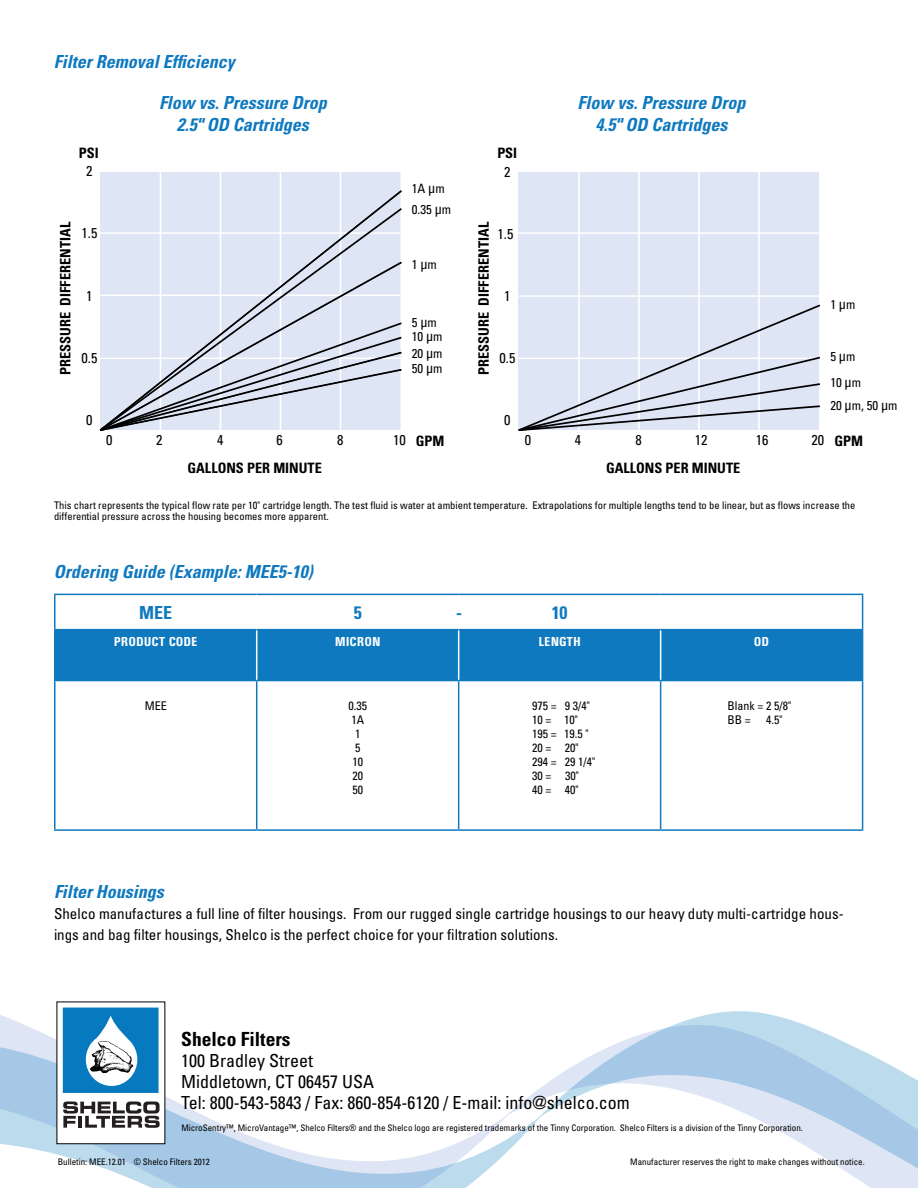
<style>
.page{position:relative;width:918px;height:1188px;background:#fff}
.page>*{position:absolute;margin:0;border:0;box-sizing:border-box;transform-origin:0 0}
.t1{font:700 condensed 19.5px "Univers";color:#000}
.t2{font:italic 700 condensed 18px/21.6px "Univers";color:#0f79bf;text-align:center}
.t3{font:condensed 18px/21.3px "Univers";color:#000}
.t4{font:700 condensed 18px "Univers";color:#0f79bf}
.t5{font:condensed 15px/21px "Univers";color:#000}
.t6{font:700 condensed 14.25px "Univers";color:#000}
.t7{font:condensed 14.25px "Univers";color:#000}
.t8{font:13.5px "Univers Bold Cond DTC";color:#fff}
.t9{font:condensed 12.9px/26.5px "Univers";color:#000}
.t10{font:condensed 12px/14px "Univers";color:#000}
.t11{font:condensed 10.5px/10.5px "Univers";color:#000}
.t12{font:condensed 9px "Univers";color:#000}
.s1{font-size:14.25px}
</style>
<div class="page">
<div style="left:56px;top:630px;width:806px;height:50px;background:#0f79bf"></div>
<hr style="left:54px;top:594px;width:203px;height:1px;background:#0f79bf">
<hr style="left:54px;top:595px;width:2px;height:34px;background:#0f79bf">
<hr style="left:257px;top:594px;width:202px;height:1px;background:#0f79bf">
<hr style="left:459px;top:594px;width:202px;height:1px;background:#0f79bf">
<hr style="left:54px;top:629px;width:203px;height:1px;background:#0f79bf">
<hr style="left:54px;top:630px;width:2px;height:50px;background:#0f79bf">
<hr style="left:257px;top:629px;width:202px;height:1px;background:#0f79bf">
<hr style="left:459px;top:629px;width:202px;height:1px;background:#0f79bf">
<hr style="left:54px;top:680px;width:203px;height:1px;background:#0f79bf">
<hr style="left:54px;top:681px;width:2px;height:148px;background:#0f79bf">
<hr style="left:257px;top:680px;width:202px;height:1px;background:#0f79bf">
<hr style="left:256px;top:681px;width:1px;height:148px;background:#0f79bf">
<hr style="left:459px;top:680px;width:202px;height:1px;background:#0f79bf">
<hr style="left:458px;top:681px;width:1px;height:148px;background:#0f79bf">
<hr style="left:660px;top:681px;width:1px;height:148px;background:#0f79bf">
<hr style="left:862px;top:681px;width:1px;height:148px;background:#0f79bf">
<hr style="left:54px;top:829px;width:203px;height:2px;background:#0f79bf">
<hr style="left:257px;top:829px;width:202px;height:2px;background:#0f79bf">
<hr style="left:459px;top:829px;width:202px;height:2px;background:#0f79bf">
<hr style="left:661px;top:829px;width:202px;height:2px;background:#0f79bf">
<hr style="left:256px;top:630px;width:1px;height:50px;background:#fff">
<hr style="left:458px;top:630px;width:1px;height:50px;background:#fff">
<hr style="left:661px;top:594px;width:202px;height:1px;background:#0f79bf">
<hr style="left:862px;top:595px;width:1px;height:34px;background:#0f79bf">
<hr style="left:661px;top:629px;width:202px;height:1px;background:#0f79bf">
<hr style="left:862px;top:630px;width:1px;height:50px;background:#0f79bf">
<hr style="left:661px;top:680px;width:202px;height:1px;background:#0f79bf">
<hr style="left:660px;top:630px;width:1px;height:50px;background:#fff">
<div style="left:519px;top:171px;width:301px;height:259px;background:#dee5f4"></div>
<hr style="left:758px;top:171px;width:2px;height:259px;background:#fff">
<hr style="left:819px;top:171px;width:2px;height:259px;background:#fff">
<hr style="left:698px;top:171px;width:2px;height:259px;background:#fff">
<hr style="left:638px;top:171px;width:2px;height:259px;background:#fff">
<hr style="left:578px;top:171px;width:2px;height:259px;background:#fff">
<hr style="left:519px;top:295px;width:301px;height:2px;background:#fff">
<hr style="left:518px;top:232px;width:301px;height:2px;background:#fff">
<hr style="left:518px;top:171px;width:301px;height:1px;background:#fff">
<svg style="left:518px;top:303px;width:302px;height:128px"></svg>
<svg style="left:0;top:1001px;width:166px;height:34px"></svg>
<svg style="left:542px;top:1011px;width:376px;height:177px"></svg>
<svg style="left:0;top:1035px;width:542px;height:153px"></svg>
<div style="left:57px;top:1002px;width:108px;height:142px;background:#fff"></div>
<svg style="left:63px;top:1102px;width:97px;height:26px"></svg>
<svg style="left:63px;top:1008px;width:96px;height:85px"></svg>
<div style="left:100px;top:171px;width:301px;height:259px;background:#dee5f4"></div>
<hr style="left:340px;top:171px;width:1px;height:259px;background:#fff">
<hr style="left:280px;top:171px;width:1px;height:259px;background:#fff">
<hr style="left:220px;top:171px;width:1px;height:259px;background:#fff">
<hr style="left:160px;top:171px;width:1px;height:259px;background:#fff">
<hr style="left:99px;top:171px;width:301px;height:1px;background:#fff">
<svg style="left:100px;top:206px;width:302px;height:54px"></svg>
<svg style="left:100px;top:260px;width:302px;height:61px"></svg>
<svg style="left:99px;top:321px;width:303px;height:110px"></svg>
<h2 class="t2" style="left:54px;top:51px;width:182px">Filter Removal Efficiency</h2>
<h3 class="t6" style="left:57px;top:375px;width:154px;rotate:-90deg">PRESSURE DIFFERENTIAL</h3>
<h2 class="t2" style="left:159px;top:92px;width:169px">Flow vs. Pressure Drop<br>2.5" OD Cartridges</h2>
<h2 class="t2" style="left:578px;top:92px;width:169px">Flow vs. Pressure Drop<br>4.5" OD Cartridges</h2>
<h3 class="t6" style="left:79px;top:144px;width:21px">PSI</h3>
<h3 class="t6" style="left:497px;top:144px;width:21px">PSI</h3>
<h3 class="t7" style="left:86px;top:162px;width:8px">2</h3>
<h3 class="t7" style="left:504px;top:163px;width:8px">2</h3>
<h3 class="t9" style="left:412px;top:177px;width:41px;line-height:21.5px">1A <span class="s1">µ</span>m<br>0.35 <span class="s1">µ</span>m</h3>
<h3 class="t7" style="left:81px;top:224px;width:17px">1.5</h3>
<h3 class="t7" style="left:86px;top:287px;width:8px">1</h3>
<h3 class="t7" style="left:81px;top:349px;width:17px">0.5</h3>
<h3 class="t9" style="left:412px;top:251px;width:27px">1 <span class="s1">µ</span>m</h3>
<h3 class="t9" style="left:412px;top:309px;width:27px">5 <span class="s1">µ</span>m</h3>
<h3 class="t9" style="left:412px;top:323px;width:32px">10 <span class="s1">µ</span>m</h3>
<h3 class="t9" style="left:412px;top:340px;width:32px">20 <span class="s1">µ</span>m</h3>
<h3 class="t9" style="left:412px;top:355px;width:32px">50 <span class="s1">µ</span>m</h3>
<h3 class="t6" style="left:475px;top:375px;width:154px;rotate:-90deg">PRESSURE DIFFERENTIAL</h3>
<h3 class="t7" style="left:498px;top:225px;width:17px">1.5</h3>
<h3 class="t7" style="left:504px;top:287px;width:8px">1</h3>
<h3 class="t7" style="left:500px;top:349px;width:17px">0.5</h3>
<h3 class="t9" style="left:830px;top:291px;width:27px">1 <span class="s1">µ</span>m</h3>
<h3 class="t9" style="left:830px;top:343px;width:32px">5 <span class="s1">µ</span>m<br>10 <span class="s1">µ</span>m</h3>
<h3 class="t9" style="left:830px;top:392px;width:69px">20 <span class="s1">µ</span>m, 50 <span class="s1">µ</span>m</h3>
<h3 class="t7" style="left:86px;top:411px;width:8px">0</h3>
<h3 class="t7" style="left:504px;top:411px;width:8px">0</h3>
<h3 class="t7" style="left:106px;top:431px;width:8px">0</h3>
<h3 class="t7" style="left:156px;top:431px;width:8px">2</h3>
<h3 class="t7" style="left:217px;top:431px;width:8px">4</h3>
<h3 class="t7" style="left:276px;top:431px;width:8px">6</h3>
<h3 class="t7" style="left:337px;top:431px;width:8px">8</h3>
<h3 class="t7" style="left:393px;top:431px;width:14px">10</h3>
<h3 class="t6" style="left:416px;top:432px;width:30px">GPM</h3>
<h3 class="t7" style="left:525px;top:431px;width:8px">0</h3>
<h3 class="t7" style="left:575px;top:431px;width:8px">4</h3>
<h3 class="t7" style="left:636px;top:431px;width:8px">8</h3>
<h3 class="t7" style="left:695px;top:431px;width:14px">12</h3>
<h3 class="t7" style="left:756px;top:431px;width:14px">16</h3>
<h3 class="t7" style="left:812px;top:431px;width:14px">20</h3>
<h3 class="t6" style="left:834px;top:432px;width:30px">GPM</h3>
<h3 class="t6" style="left:188px;top:459px;width:136px">GALLONS PER MINUTE</h3>
<h3 class="t6" style="left:606px;top:459px;width:136px">GALLONS PER MINUTE</h3>
<p class="t11" style="left:54px;top:500px;width:803px">This chart represents the typical flow rate per 10" cartridge length. The test fluid is water at ambient temperature. Extrapolations for multiple lengths tend to be linear, but as flows increase the differential pressure across the housing becomes more apparent.</p>
<h2 class="t2" style="left:54px;top:560px;width:260px">Ordering Guide (Example: MEE5-10)</h2>
<h2 class="t4" style="left:139px;top:602px;width:34px">MEE</h2>
<h2 class="t4" style="left:354px;top:602px;width:9px">5</h2>
<h2 class="t4" style="left:552px;top:602px;width:17px">10</h2>
<h3 class="t8" style="left:114px;top:634px;width:86px">PRODUCT CODE</h3>
<h3 class="t8" style="left:335px;top:634px;width:47px">MICRON</h3>
<h3 class="t8" style="left:538px;top:634px;width:44px">LENGTH</h3>
<h3 class="t8" style="left:754px;top:634px;width:17px">OD</h3>
<h2 class="t4" style="left:456px;top:601px;width:7px">-</h2>
<h3 class="t10" style="left:145px;top:699px;width:23px">MEE</h3>
<h3 class="t10" style="left:348px;top:699px;width:20px;text-align:center">0.35<br>1A<br>1<br>5<br>10<br>20<br>50</h3>
<h3 class="t10" style="left:532px;top:699px;width:64px">975 = 9 3/4"<br>10 = 10"<br>195 = 19.5 "<br>20 = 20"<br>294 = 29 1/4"<br>30 = 30"<br>40 = 40"</h3>
<h3 class="t10" style="left:727px;top:699px;width:65px">Blank = 2 5/8"<br>BB =</h3>
<h3 class="t10" style="left:766px;top:713px;width:18px">4.5"</h3>
<h2 class="t2" style="left:54px;top:880px;width:111px">Filter Housings</h2>
<h3 class="t5" style="left:54px;top:903px;width:791px">Shelco manufactures a full line of filter housings. From our rugged single cartridge housings to our heavy duty multi-cartridge hous&shy;ings and bag filter housings, Shelco is the perfect choice for your filtration solutions.</h3>
<h1 class="t1" style="left:181px;top:1027px;width:111px">Shelco Filters</h1>
<h2 class="t3" style="left:181px;top:1049px;width:450px">100 Bradley Street<br>Middletown, CT 06457 USA<br>Tel: 800-543-5843 / Fax: 860-854-6120 / E-mail: info@shelco.com</h2>
<p class="t12" style="left:181px;top:1122px;width:623px">MicroSentry™, MicroVantage™, Shelco Filters® and the Shelco logo are registered trademarks of the Tinny Corporation. Shelco Filters is a division of the Tinny Corporation.</p>
<p class="t12" style="left:58px;top:1156px;width:154px">Bulletin: MEE.12.01 © Shelco Filters 2012</p>
<p class="t12" style="left:630px;top:1156px;width:236px">Manufacturer reserves the right to make changes without notice.</p>
</div>
